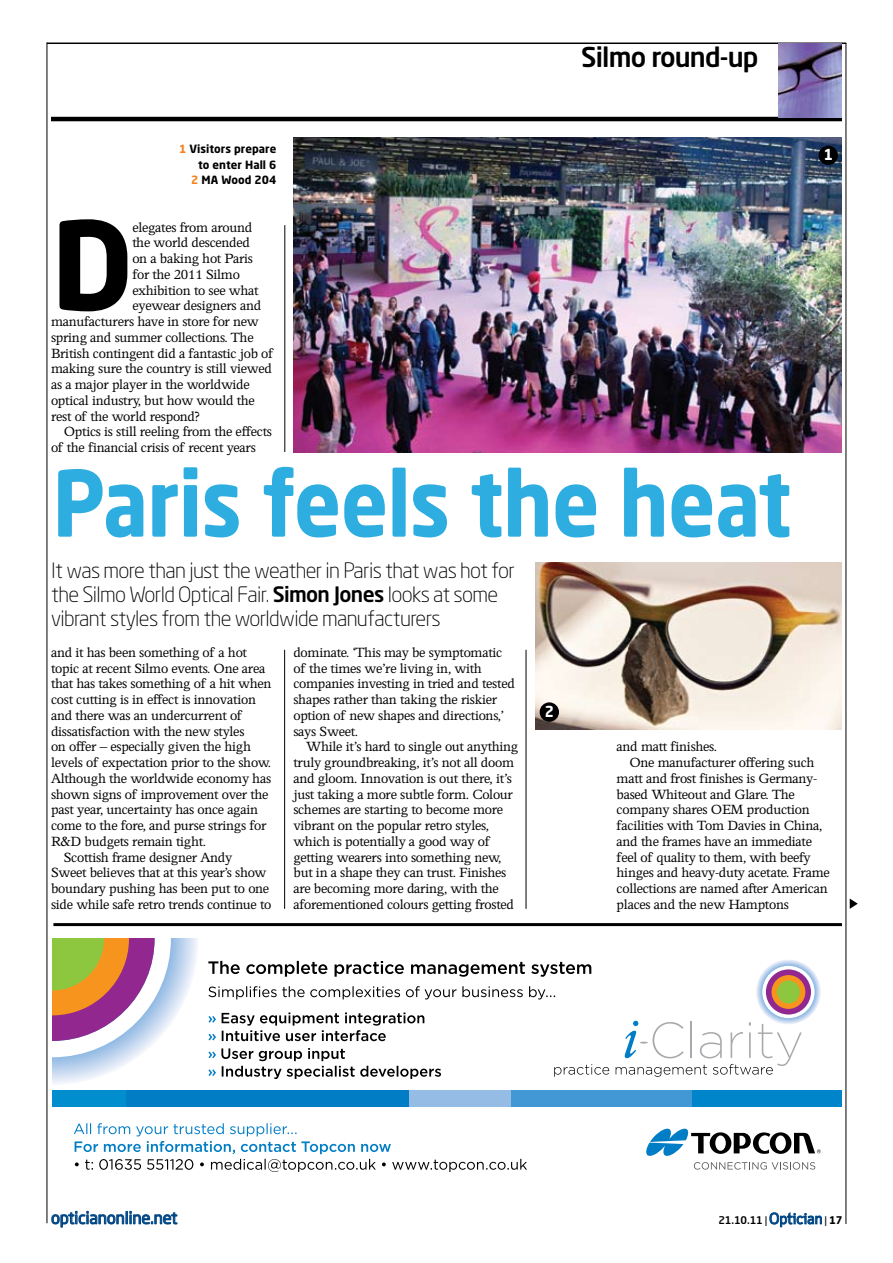
<style>
.page{position:relative;width:893px;height:1263px;background:#fff}
.page>*{position:absolute;margin:0;border:0;box-sizing:border-box;transform-origin:0 0}
.t1{font:700 121.05px "Neo Sans Std";color:#000}
.t2{font:700 90px "Neo Sans Std";letter-spacing:-.01em;color:#2eaee0;scale:.9 1}
.t3{font:500 27px "Neo Sans Std";letter-spacing:-.03em;color:#000}
.t4{font:300 21px/24px "Neo Sans Std";letter-spacing:-.03em;color:#000}
.t5{font:16.5px "Neo Sans Std";letter-spacing:-.01em;color:#004685}
.t6{font:15px/15.8px "Perrywood MT Std";letter-spacing:-.02em;color:#000}
.t7{font:700 15px "Neo Sans Std";color:#fff;scale:.95 1}
.t8{font:700 11.25px/15.8px "Neo Sans Std";letter-spacing:.005em;color:#000;text-align:right}
.t9{font:500 10.5px "Neo Sans Std";color:#000}
.s1{color:#f58220}
.s2{font-weight:500}
.s3{font-weight:400}
.s4{font-family:"Felbridge Std";font-weight:400;font-size:15px;color:#004685}
.s5{font-weight:700}
</style>
<div class="page">
<hr style="left:846px;top:43px;width:1px;height:1181px;background:#000">
<svg style="left:769px;top:1212px;width:53px;height:15px"></svg>
<hr style="left:51px;top:117px;width:791px;height:4px;background:#000">
<hr style="left:47px;top:43px;width:799px;height:1px;background:#000">
<svg style="left:51px;top:1211px;width:127px;height:17px"></svg>
<hr style="left:47px;top:43px;width:1px;height:1180px;background:#000">
<img style="left:293px;top:137px;width:549px;height:315px">
<hr style="left:285px;top:225px;width:1px;height:227px;background:#000">
<hr style="left:526px;top:650px;width:1px;height:259px;background:#000">
<img style="left:778px;top:43px;width:64px;height:74px">
<hr style="left:53px;top:923px;width:789px;height:3px;background:#000">
<svg style="left:850px;top:898px;width:8px;height:11px"></svg>
<hr style="left:284px;top:650px;width:1px;height:259px;background:#000">
<img style="left:536px;top:562px;width:306px;height:167px">
<div style="left:540px;top:703px;width:18px;height:18px;background:#000;border-radius:50%"></div>
<div style="left:540px;top:702px;width:19px;height:20px;border:2px solid #000;border-radius:50%"></div>
<div style="left:819px;top:146px;width:18px;height:18px;background:#000;border-radius:50%"></div>
<div style="left:818px;top:146px;width:20px;height:19px;border:2px solid #000;border-radius:50%"></div>
<div style="left:52px;top:1091px;width:74px;height:16px;background:#008ece"></div>
<div style="left:126px;top:1091px;width:283px;height:16px;background:#007dc5"></div>
<div style="left:409px;top:1091px;width:102px;height:16px;background:#94bce4"></div>
<div style="left:511px;top:1091px;width:181px;height:16px;background:#4298d4"></div>
<div style="left:692px;top:1091px;width:150px;height:16px;background:#0085ca"></div>
<svg style="left:646px;top:1128px;width:175px;height:41px"></svg>
<svg style="left:74px;top:1123px;width:453px;height:49px"></svg>
<svg style="left:208px;top:1048px;width:233px;height:31px"></svg>
<svg style="left:208px;top:1034px;width:8px;height:6px"></svg>
<svg style="left:222px;top:1012px;width:202px;height:29px"></svg>
<svg style="left:208px;top:1016px;width:8px;height:6px"></svg>
<svg style="left:208px;top:986px;width:347px;height:13px"></svg>
<svg style="left:208px;top:961px;width:383px;height:16px"></svg>
<svg style="left:554px;top:1064px;width:55px;height:13px"></svg>
<div style="left:766px;top:970px;width:44px;height:44px;background:#ac5caa;border-radius:50%"></div>
<div style="left:762px;top:966px;width:53px;height:52px;border:5px solid #fff;border-radius:50%"></div>
<div style="left:766px;top:969px;width:45px;height:45px;background:#92278f;border-radius:50%"></div>
<div style="left:771px;top:975px;width:34px;height:34px;background:#f7941d;border-radius:50%"></div>
<div style="left:777px;top:980px;width:23px;height:23px;background:#8dc73f;border-radius:50%"></div>
<svg style="left:616px;top:1021px;width:186px;height:56px"></svg>
<svg style="left:52px;top:939px;width:146px;height:145px"></svg>
<p class="t8" style="left:179px;top:140px;width:99px"><span class="s1">1</span> Visitors prepare to enter Hall 6<br><span class="s1">2</span> MA Wood 204</p>
<h1 class="t1" style="left:51px;top:188px;width:84px">D</h1>
<p class="t6" style="left:132px;top:219px;width:122px">elegates from around</p>
<p class="t6" style="left:132px;top:235px;width:119px">the world descended</p>
<p class="t6" style="left:132px;top:250px;width:122px">on a baking hot Paris</p>
<p class="t6" style="left:132px;top:266px;width:109px">for the 2011 Silmo</p>
<p class="t6" style="left:132px;top:282px;width:128px">exhibition to see what</p>
<p class="t6" style="left:132px;top:298px;width:130px">eyewear designers and</p>
<p class="t6" style="left:51px;top:313px;width:209px">manufacturers have in store for new</p>
<p class="t6" style="left:51px;top:329px;width:204px">spring and summer collections. The</p>
<p class="t6" style="left:51px;top:345px;width:223px">British contingent did a fantastic job of</p>
<p class="t6" style="left:51px;top:361px;width:222px">making sure the country is still viewed</p>
<p class="t6" style="left:51px;top:376px;width:200px">as a major player in the worldwide</p>
<p class="t6" style="left:51px;top:392px;width:205px">optical industry, but how would the</p>
<p class="t6" style="left:51px;top:408px;width:150px">rest of the world respond?</p>
<p class="t6" style="left:64px;top:424px;width:210px">Optics is still reeling from the effects</p>
<p class="t6" style="left:51px;top:439px;width:207px">of the financial crisis of recent years</p>
<h3 class="t3" style="left:581px;top:40px;width:179px">Silmo round-up</h3>
<h2 class="t2" style="left:53px;top:446px;width:823px">Paris feels the heat</h2>
<p class="t7" style="left:824px;top:145px;width:11px">1</p>
<h3 class="t4" style="left:51px;top:558px;width:465px">It was more than just the weather in Paris that was hot for the Silmo World Optical Fair. <span class="s2">Simon Jones</span> looks at some vibrant styles from the worldwide manufacturers</h3>
<p class="t6" style="left:293px;top:644px;width:223px">dominate. ‘This may be symptomatic of the times we’re living in, with companies investing in tried and tested shapes rather than taking the riskier option of new shapes and directions,’ says Sweet.</p>
<p class="t6" style="left:293px;top:739px;width:226px;text-indent:13px">While it’s hard to single out anything truly groundbreaking, it’s not all doom and gloom. Innovation is out there, it’s just taking a more subtle form. Colour schemes are starting to become more vibrant on the popular retro styles, which is potentially a good way of getting wearers into something new, but in a shape they can trust. Finishes are becoming more daring, with the aforementioned colours getting frosted</p>
<p class="t6" style="left:617px;top:739px;width:102px">and matt finishes.</p>
<p class="t6" style="left:51px;top:644px;width:198px">and it has been something of a hot</p>
<p class="t6" style="left:51px;top:660px;width:216px">topic at recent Silmo events. One area</p>
<p class="t6" style="left:51px;top:676px;width:222px">that has takes something of a hit when</p>
<p class="t6" style="left:51px;top:691px;width:206px">cost cutting is in effect is innovation</p>
<p class="t6" style="left:51px;top:707px;width:192px">and there was an undercurrent of</p>
<p class="t6" style="left:51px;top:723px;width:195px">dissatisfaction with the new styles</p>
<p class="t6" style="left:51px;top:739px;width:202px">on offer – especially given the high</p>
<p class="t6" style="left:51px;top:754px;width:222px">levels of expectation prior to the show.</p>
<p class="t6" style="left:51px;top:770px;width:222px">Although the worldwide economy has</p>
<p class="t6" style="left:51px;top:786px;width:219px">shown signs of improvement over the</p>
<p class="t6" style="left:51px;top:802px;width:209px">past year, uncertainty has once again</p>
<p class="t6" style="left:51px;top:817px;width:217px">come to the fore, and purse strings for</p>
<p class="t6" style="left:51px;top:833px;width:157px">R&amp;D budgets remain tight.</p>
<p class="t6" style="left:64px;top:849px;width:170px">Scottish frame designer Andy</p>
<p class="t6" style="left:51px;top:865px;width:217px">Sweet believes that at this year’s show</p>
<p class="t6" style="left:51px;top:880px;width:220px">boundary pushing has been put to one</p>
<p class="t6" style="left:51px;top:896px;width:222px">side while safe retro trends continue to</p>
<p class="t7" style="left:545px;top:702px;width:11px">2</p>
<p class="t6" style="left:629px;top:754px;width:187px">One manufacturer offering such</p>
<p class="t6" style="left:617px;top:770px;width:202px">matt and frost finishes is Germany-</p>
<p class="t6" style="left:617px;top:786px;width:180px">based Whiteout and Glare. The</p>
<p class="t6" style="left:617px;top:802px;width:195px">company shares OEM production</p>
<p class="t6" style="left:617px;top:817px;width:207px">facilities with Tom Davies in China,</p>
<p class="t6" style="left:617px;top:833px;width:197px">and the frames have an immediate</p>
<p class="t6" style="left:617px;top:849px;width:196px">feel of quality to them, with beefy</p>
<p class="t6" style="left:617px;top:865px;width:215px">hinges and heavy-duty acetate. Frame</p>
<p class="t6" style="left:617px;top:880px;width:213px">collections are named after American</p>
<p class="t6" style="left:617px;top:896px;width:174px">places and the new Hamptons</p>
<p class="t5" style="left:51px;top:1208px;width:128px">opticianonline.net</p>
<p class="t9" style="left:718px;top:1213px;width:126px">21.10.11 <span class="s3">|</span> <span class="s4">Optician</span> <span class="s3">|</span> <span class="s5">17</span></p>
</div>
